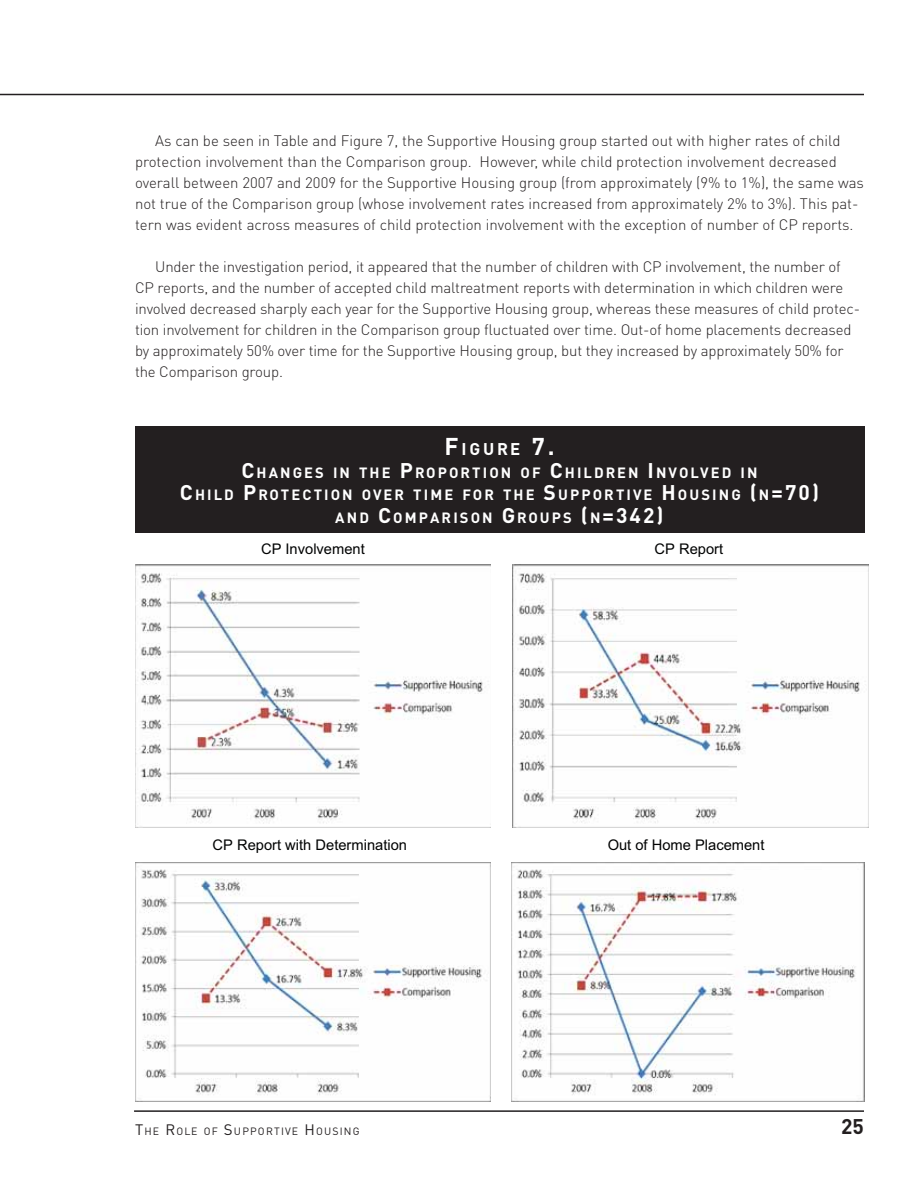
<style>
.page{position:relative;width:918px;height:1188px;background:#fff}
.page>*{position:absolute;margin:0;border:0;box-sizing:border-box;transform-origin:0 0}
.t1{font:700 21px "DINOT";color:#231f20}
.t2{font:700 16.8px "DINOT";letter-spacing:.17em;color:#fff}
.t3{font:300 15px/21px "DINOT";letter-spacing:-.01em;color:#231f20}
.t4{font:700 14.7px/22.5px "DINOT";letter-spacing:.145em;color:#fff;text-align:center}
.t5{font:14.7px "Arial";color:#010202}
.t6{font:10.5px "DINOT";letter-spacing:.115em;color:#231f20}
.s1{font-size:24px}
.s2{font-size:21px}
.s3{font-size:15px}
</style>
<div class="page">
<hr style="left:134px;top:1110px;width:730px;height:2px;background:#231f20">
<div style="left:135px;top:427px;width:729px;height:106px;background:#231f20"></div>
<img style="left:135px;top:565px;width:356px;height:263px">
<img style="left:513px;top:565px;width:356px;height:263px">
<img style="left:135px;top:862px;width:356px;height:240px">
<img style="left:511px;top:862px;width:353px;height:240px">
<hr style="left:0;top:94px;width:864px;height:1px;background:#231f20">
<p class="t3" style="left:135px;top:132px;width:730px;text-indent:20px">As can be seen in Table and Figure 7, the Supportive Housing group started out with higher rates of child protection involvement than the Comparison group. However, while child protection involvement decreased overall between 2007 and 2009 for the Supportive Housing group (from approximately (9% to 1%), the same was not true of the Comparison group (whose involvement rates increased from approximately 2% to 3%). This pat&shy;tern was evident across measures of child protection involvement with the exception of number of CP reports.</p>
<p class="t3" style="left:135px;top:258px;width:727px;text-indent:20px">Under the investigation period, it appeared that the number of children with CP involvement, the number of CP reports, and the number of accepted child maltreatment reports with determination in which children were involved decreased sharply each year for the Supportive Housing group, whereas these measures of child protec&shy;tion involvement for children in the Comparison group fluctuated over time. Out-of home placements decreased by approximately 50% over time for the Supportive Housing group, but they increased by approximately 50% for the Comparison group.</p>
<p class="t2" style="left:444px;top:440px;width:112px"><span class="s1">F</span>IGURE <span class="s1">7.</span></p>
<p class="t4" style="left:180px;top:462px;width:641px"><span class="s2">C</span>HANGES IN THE <span class="s2">P</span>ROPORTION OF <span class="s2">C</span>HILDREN <span class="s2">I</span>NVOLVED IN<br><span class="s2">C</span>HILD <span class="s2">P</span>ROTECTION OVER TIME FOR THE <span class="s2">S</span>UPPORTIVE <span class="s2">H</span>OUSING <span class="s2">(</span>N<span class="s2">=70)<br></span>AND <span class="s2">C</span>OMPARISON <span class="s2">G</span>ROUPS <span class="s2">(</span>N<span class="s2">=342)</span></p>
<p class="t5" style="left:261px;top:544px;width:105px">CP Involvement</p>
<p class="t5" style="left:655px;top:544px;width:70px">CP Report</p>
<p class="t5" style="left:213px;top:840px;width:196px">CP Report with Determination</p>
<p class="t5" style="left:608px;top:840px;width:158px">Out of Home Placement</p>
<p class="t6" style="left:135px;top:1125px;width:226px"><span class="s3">T</span>HE <span class="s3">R</span>OLE OF <span class="s3">S</span>UPPORTIVE <span class="s3">H</span>OUSING</p>
<h1 class="t1" style="left:841px;top:1119px;width:24px">25</h1>
</div>
